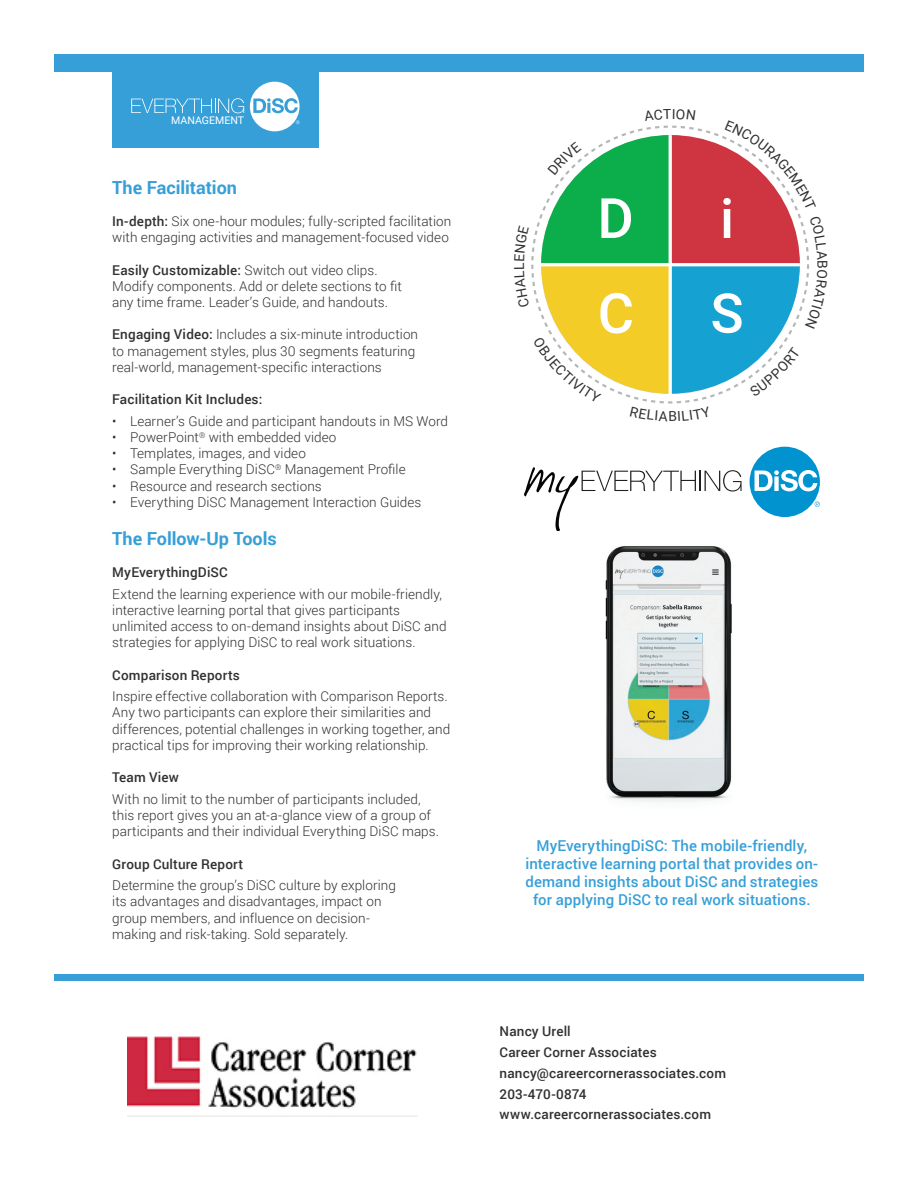
<style>
.page{position:relative;width:918px;height:1188px;background:#fff}
.page>*{position:absolute;margin:0;border:0;box-sizing:border-box;transform-origin:0 0}
.t1{font:700 18px "Roboto";color:#369fd8}
.t2{font:500 15px/18px "Roboto";letter-spacing:.01em;color:#369fd8;text-align:center}
.t3{font:300 13.5px/16.2px "Roboto";letter-spacing:.005em;color:#303030}
.t4{font:500 13.5px "Roboto";letter-spacing:.015em;color:#303030}
.t5{font:10.65px "Roboto";color:#fff}
.s1{font-weight:500}
</style>
<div class="page">
<div style="left:112px;top:54px;width:206px;height:94px;background:#369fd8"></div>
<div style="left:54px;top:54px;width:810px;height:17px;background:#369fd8"></div>
<svg style="left:131px;top:98px;width:113px;height:15px"></svg>
<svg style="left:250px;top:82px;width:50px;height:49px"></svg>
<svg style="left:750px;top:447px;width:70px;height:70px"></svg>
<svg style="left:524px;top:467px;width:218px;height:64px"></svg>
<img style="left:605px;top:546px;width:127px;height:256px">
<div style="left:54px;top:974px;width:810px;height:7px;background:#369fd8"></div>
<img style="left:128px;top:1036px;width:289px;height:73px">
<svg style="left:531px;top:125px;width:279px;height:279px"></svg>
<p class="t5" style="left:171px;top:113px;width:75px">MANAGEMENT</p>
<p class="t1" style="left:112px;top:175px;width:126px">The Facilitation</p>
<p class="t3" style="left:112px;top:213px;width:341px"><span class="s1">In-depth:</span> Six one-hour modules; fully-scripted facilitation with engaging activities and management-focused video</p>
<p class="t3" style="left:112px;top:261px;width:291px"><span class="s1">Easily Customizable:</span> Switch out video clips.<br>Modify components. Add or delete sections to fit any time frame. Leader’s Guide, and handouts.</p>
<p class="t3" style="left:112px;top:326px;width:307px"><span class="s1">Engaging Video:</span> Includes a six-minute introduction to management styles, plus 30 segments featuring real-world, management-specific interactions</p>
<p class="t4" style="left:112px;top:390px;width:152px">Facilitation Kit Includes:</p>
<p class="t3" style="left:112px;top:412px;width:337px">• Learner’s Guide and participant handouts in MS Word</p>
<p class="t3" style="left:112px;top:429px;width:226px">• PowerPoint<sup>®</sup> with embedded video</p>
<p class="t3" style="left:112px;top:445px;width:195px">• Templates, images, and video</p>
<p class="t3" style="left:112px;top:461px;width:295px">• Sample Everything DiSC<sup>®</sup> Management Profile</p>
<p class="t3" style="left:112px;top:477px;width:211px">• Resource and research sections</p>
<p class="t3" style="left:112px;top:493px;width:311px">• Everything DiSC Management Interaction Guides</p>
<p class="t1" style="left:112px;top:526px;width:166px">The Follow-Up Tools</p>
<p class="t4" style="left:112px;top:563px;width:117px">MyEverythingDiSC</p>
<p class="t3" style="left:112px;top:585px;width:336px">Extend the learning experience with our mobile-friendly, interactive learning portal that gives participants unlimited access to on-demand insights about DiSC and strategies for applying DiSC to real work situations.</p>
<p class="t4" style="left:112px;top:665px;width:129px">Comparison Reports</p>
<p class="t3" style="left:112px;top:688px;width:340px">Inspire effective collaboration with Comparison Reports.<br>Any two participants can explore their similarities and differences, potential challenges in working together, and practical tips for improving their working relationship.</p>
<p class="t4" style="left:112px;top:768px;width:68px">Team View</p>
<p class="t3" style="left:112px;top:790px;width:328px">With no limit to the number of participants included, this report gives you an at-a-glance view of a group of participants and their individual Everything DiSC maps.</p>
<p class="t4" style="left:112px;top:854px;width:132px">Group Culture Report</p>
<p class="t3" style="left:112px;top:877px;width:285px">Determine the group’s DiSC culture by exploring its advantages and disadvantages, impact on group members, and influence on decision&shy;making and risk-taking. Sold separately.</p>
<p class="t2" style="left:525px;top:836px;width:294px">MyEverythingDiSC: The mobile-friendly, interactive learning portal that provides on&shy;demand insights about DiSC and strategies for applying DiSC to real work situations.</p>
<p class="t4" style="left:500px;top:1022px;width:73px">Nancy Urell</p>
<p class="t4" style="left:500px;top:1043px;width:159px">Career Corner Associates</p>
<p class="t4" style="left:500px;top:1064px;width:228px">nancy@careercornerassociates.com</p>
<p class="t4" style="left:500px;top:1084px;width:88px">203-470-0874</p>
<p class="t4" style="left:500px;top:1105px;width:213px">www.careercornerassociates.com</p>
</div>
